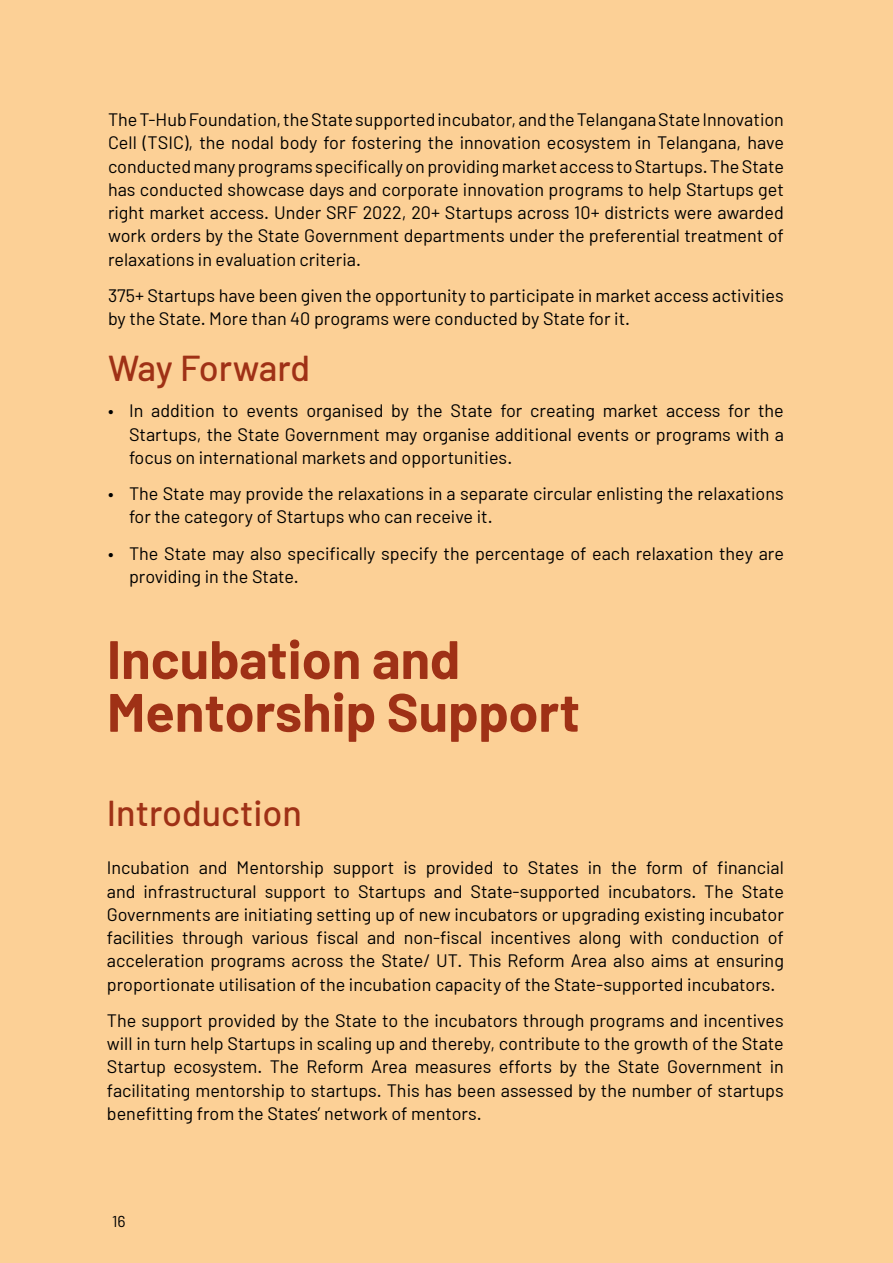
<style>
.page{position:relative;width:893px;height:1263px;background:#fcd096}
.page>*{position:absolute;margin:0;border:0;box-sizing:border-box;transform-origin:0 0}
.t1{font:700 54px/52.8px "Barlow";color:#9f3116}
.t2{font:500 36px "Barlow";color:#9f3116}
.t3{font:18px/23.2px "Barlow";color:#000;text-align:justify}
.t4{font:15.75px "Barlow";color:#000}
</style>
<div class="page">
<p class="t3" style="left:108px;top:107px;width:677px">The T-Hub Foundation, the State supported incubator, and the Telangana State Innovation Cell (TSIC), the nodal body for fostering the innovation ecosystem in Telangana, have conducted many programs specifically on providing market access to Startups. The State has conducted showcase days and corporate innovation programs to help Startups get right market access. Under SRF 2022, 20+ Startups across 10+ districts were awarded work orders by the State Government departments under the preferential treatment of relaxations in evaluation criteria.</p>
<p class="t3" style="left:108px;top:283px;width:677px">375+ Startups have been given the opportunity to participate in market access activities by the State. More than 40 programs were conducted by State for it.</p>
<h2 class="t2" style="left:108px;top:346px;width:204px">Way Forward</h2>
<p class="t3" style="left:129px;top:399px;width:656px;text-indent:-21px">• In addition to events organised by the State for creating market access for the Startups, the State Government may organise additional events or programs with a focus on international markets and opportunities.</p>
<p class="t3" style="left:129px;top:481px;width:656px;text-indent:-21px">• The State may provide the relaxations in a separate circular enlisting the relaxations for the category of Startups who can receive it.</p>
<p class="t3" style="left:129px;top:541px;width:656px;text-indent:-21px">• The State may also specifically specify the percentage of each relaxation they are providing in the State.</p>
<h1 class="t1" style="left:107px;top:633px;width:475px">Incubation and<br>Mentorship Support</h1>
<h2 class="t2" style="left:107px;top:791px;width:197px">Introduction</h2>
<p class="t3" style="left:107px;top:856px;width:678px">Incubation and Mentorship support is provided to States in the form of financial and infrastructural support to Startups and State-supported incubators. The State Governments are initiating setting up of new incubators or upgrading existing incubator facilities through various fiscal and non-fiscal incentives along with conduction of acceleration programs across the State/ UT. This Reform Area also aims at ensuring proportionate utilisation of the incubation capacity of the State-supported incubators.</p>
<p class="t3" style="left:107px;top:1008px;width:678px">The support provided by the State to the incubators through programs and incentives will in turn help Startups in scaling up and thereby, contribute to the growth of the State Startup ecosystem. The Reform Area measures efforts by the State Government in facilitating mentorship to startups. This has been assessed by the number of startups benefitting from the States’ network of mentors.</p>
<p class="t4" style="left:112px;top:1212px;width:15px">16</p>
</div>
